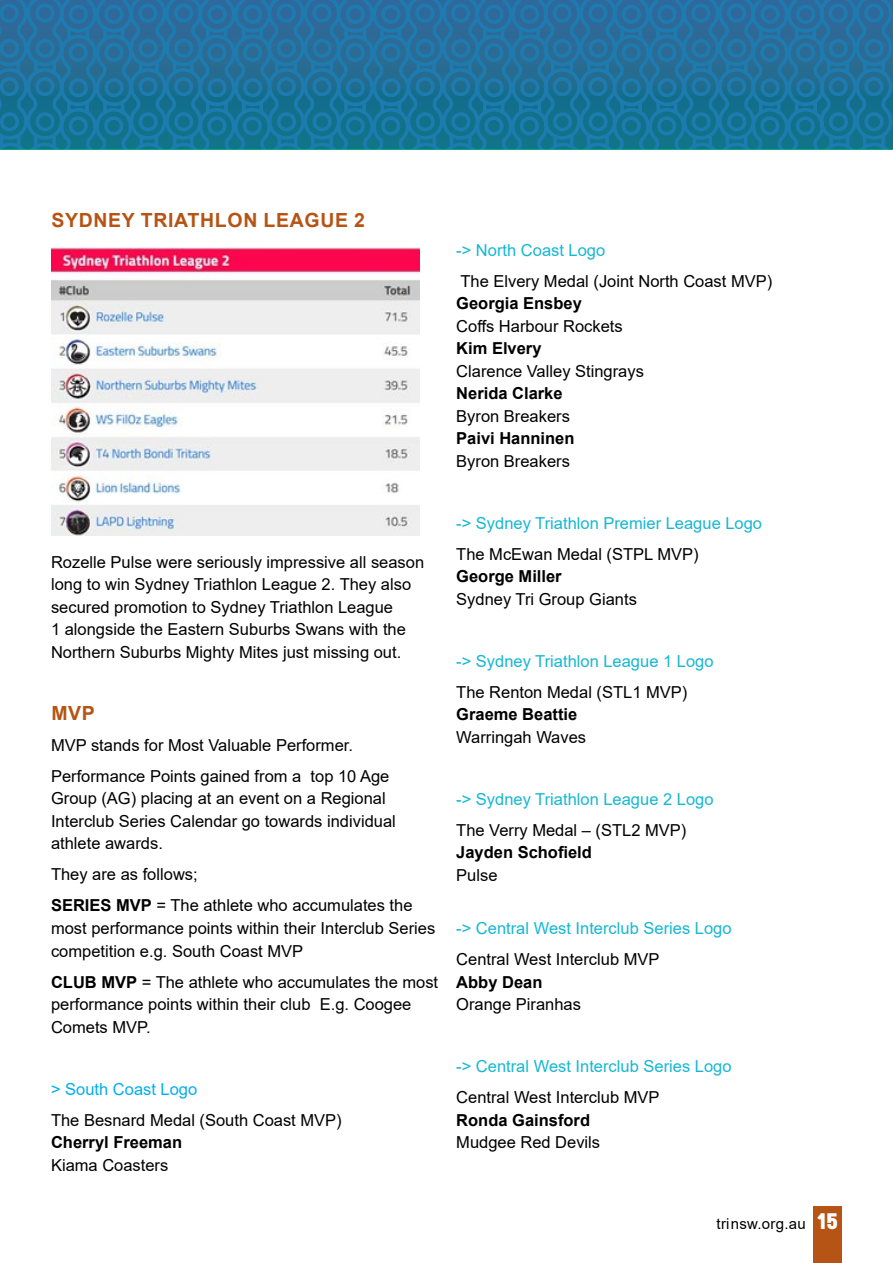
<style>
.page{position:relative;width:893px;height:1263px;background:#fff}
.page>*{position:absolute;margin:0;border:0;box-sizing:border-box;transform-origin:0 0}
.t1{font:700 19.5px "Arial";letter-spacing:.035em;color:#b55414}
.t2{font:16.5px/22.5px "Arial";color:#000}
.t3{font:16.5px "Arial";color:#16b7d2}
.t4{font:700 16.5px "Arial";color:#000}
.t5{font:16.5px "Arial";color:#00aeef}
.t6{font:15px "Arial";letter-spacing:.02em;color:#000}
.s1{font-weight:700}
.s2{font-family:"Kapra Neue";font-weight:700;font-size:22.5px;color:#fff}
</style>
<div class="page">
<div style="left:813px;top:1206px;width:29px;height:57px;background:#b55414"></div>
<svg style="left:0;top:1px;width:893px;height:148px;background:#1f729c"></svg>
<img style="left:52px;top:247px;width:368px;height:288px">
<p class="t1" style="left:51px;top:206px;width:29px">Sydney</p>
<p class="t1" style="left:141px;top:206px;width:49px">Triathlon</p>
<p class="t1" style="left:264px;top:206px;width:28px">League</p>
<p class="t1" style="left:354px;top:206px;width:12px">2</p>
<p class="t3" style="left:456px;top:239px;width:151px">-&gt; North Coast Logo</p>
<p class="t2" style="left:461px;top:270px;width:313px">The Elvery Medal (Joint North Coast MVP)</p>
<p class="t4" style="left:456px;top:292px;width:127px">Georgia Ensbey</p>
<p class="t2" style="left:456px;top:315px;width:168px">Coffs Harbour Rockets</p>
<p class="t4" style="left:456px;top:337px;width:87px">Kim Elvery</p>
<p class="t2" style="left:456px;top:360px;width:189px">Clarence Valley Stingrays</p>
<p class="t4" style="left:456px;top:382px;width:108px">Nerida Clarke</p>
<p class="t2" style="left:456px;top:405px;width:115px">Byron Breakers</p>
<p class="t4" style="left:456px;top:427px;width:120px">Paivi Hanninen</p>
<p class="t2" style="left:456px;top:450px;width:115px">Byron Breakers</p>
<p class="t2" style="left:51px;top:551px;width:375px">Rozelle Pulse were seriously impressive all season long to win Sydney Triathlon League 2. They also secured promotion to Sydney Triathlon League<br>1 alongside the Eastern Suburbs Swans with the Northern Suburbs Mighty Mites just missing out.</p>
<p class="t1" style="left:51px;top:699px;width:45px">MVP</p>
<p class="t2" style="left:51px;top:729px;width:340px;line-height:31px">MVP stands for Most Valuable Performer.<br>Performance Points gained from a top 10 Age</p>
<p class="t2" style="left:51px;top:787px;width:346px">Group (AG) placing at an event on a Regional<br>Interclub Series Calendar go towards individual athlete awards.</p>
<p class="t2" style="left:51px;top:859px;width:363px;line-height:31px">They are as follows;<br><span class="s1">SERIES MVP</span> = The athlete who accumulates the</p>
<p class="t2" style="left:51px;top:917px;width:386px">most performance points within their Interclub Series competition e.g. South Coast MVP</p>
<p class="t2" style="left:51px;top:970px;width:389px"><span class="s1">CLUB MVP</span> = The athlete who accumulates the most performance points within their club E.g. Coogee<br>Comets MVP.</p>
<p class="t5" style="left:51px;top:1077px;width:148px">&gt; South Coast Logo</p>
<p class="t2" style="left:51px;top:1108px;width:292px">The Besnard Medal (South Coast MVP)</p>
<p class="t4" style="left:51px;top:1130px;width:133px">Cherryl Freeman</p>
<p class="t2" style="left:51px;top:1153px;width:119px">Kiama Coasters</p>
<p class="t3" style="left:456px;top:512px;width:307px">-&gt; Sydney Triathlon Premier League Logo</p>
<p class="t2" style="left:456px;top:543px;width:244px">The McEwan Medal (STPL MVP)</p>
<p class="t4" style="left:456px;top:565px;width:107px">George Miller</p>
<p class="t2" style="left:456px;top:588px;width:182px">Sydney Tri Group Giants</p>
<p class="t3" style="left:456px;top:650px;width:259px">-&gt; Sydney Triathlon League 1 Logo</p>
<p class="t2" style="left:456px;top:681px;width:233px">The Renton Medal (STL1 MVP)</p>
<p class="t4" style="left:456px;top:703px;width:123px">Graeme Beattie</p>
<p class="t2" style="left:456px;top:726px;width:131px">Warringah Waves</p>
<p class="t3" style="left:456px;top:788px;width:259px">-&gt; Sydney Triathlon League 2 Logo</p>
<p class="t2" style="left:456px;top:819px;width:232px">The Verry Medal – (STL2 MVP)</p>
<p class="t4" style="left:456px;top:841px;width:137px">Jayden Schofield</p>
<p class="t2" style="left:456px;top:864px;width:43px">Pulse</p>
<p class="t3" style="left:456px;top:917px;width:277px">-&gt; Central West Interclub Series Logo</p>
<p class="t2" style="left:456px;top:948px;width:205px">Central West Interclub MVP</p>
<p class="t4" style="left:456px;top:970px;width:88px">Abby Dean</p>
<p class="t2" style="left:456px;top:993px;width:126px">Orange Piranhas</p>
<p class="t3" style="left:456px;top:1055px;width:277px">-&gt; Central West Interclub Series Logo</p>
<p class="t2" style="left:456px;top:1086px;width:205px">Central West Interclub MVP</p>
<p class="t4" style="left:456px;top:1108px;width:135px">Ronda Gainsford</p>
<p class="t2" style="left:456px;top:1131px;width:145px">Mudgee Red Devils</p>
<p class="t6" style="left:716px;top:1213px;width:123px">trinsw.org.au <span class="s2">15</span></p>
</div>
